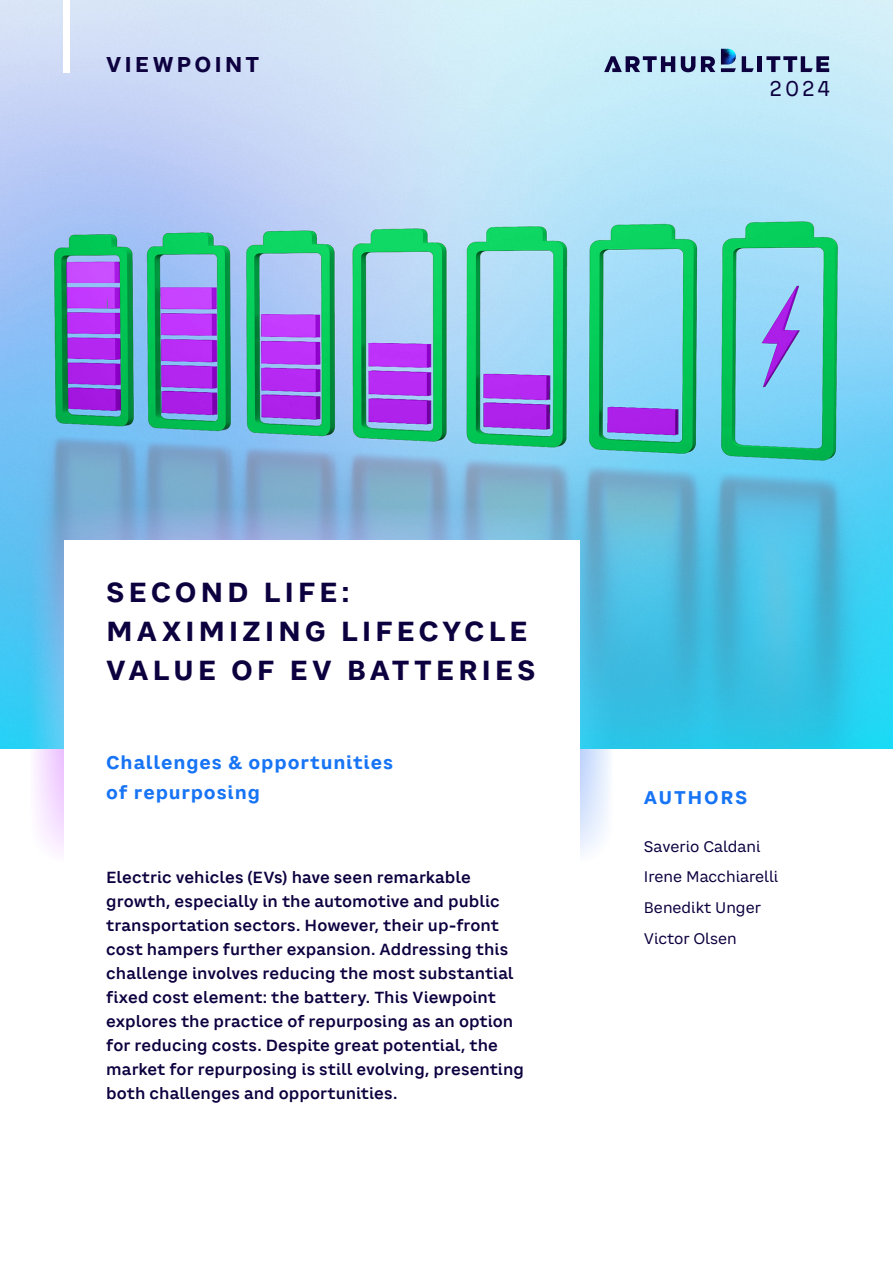
<style>
.page{position:relative;width:893px;height:1263px;background:#fff}
.page>*{position:absolute;margin:0;border:0;box-sizing:border-box;transform-origin:0 0}
.FC_BOX_HEADING{font:700 27px/39px "CA Saygon Text";letter-spacing:.135em;color:#0d003f}
.t1{font:700 21px "CA Saygon Text";letter-spacing:.14em;color:#0d003f}
.FC_VIEWPOINT_TEXT{font:21px "CA Saygon Text";color:#0d003f}
.FC_BOX_SUBHEADING{font:700 18px/30px "CA Saygon Text";letter-spacing:.045em;color:#1774f5}
.FC_AUTHORS_TEXT{font:700 18px "CA Saygon Text";letter-spacing:.09em;color:#1774f5}
.FC_BOX_INTRO_PARA{font:600 15.75px/24px "CA Saygon Text";letter-spacing:.005em;color:#0d003f}
.FC_AUTHORS_NAME{font:15px "CA Saygon Text";color:#0d003f}
</style>
<div class="page">
<img style="left:0;top:0;width:893px;height:748px">
<svg style="left:30px;top:506px;width:583px;height:357px;background:#86c0e4"></svg>
<div style="left:64px;top:540px;width:515px;height:638px;background:#fff"></div>
<svg style="left:681px;top:56px;width:14px;height:16px"></svg>
<svg style="left:701px;top:56px;width:14px;height:16px"></svg>
<svg style="left:604px;top:56px;width:71px;height:16px"></svg>
<hr style="left:758px;top:56px;width:4px;height:16px;background:#0d003f">
<svg style="left:742px;top:56px;width:12px;height:16px"></svg>
<svg style="left:766px;top:56px;width:63px;height:16px"></svg>
<svg style="left:721px;top:49px;width:15px;height:23px"></svg>
<div style="left:64px;top:0;width:6px;height:72px;background:#fff"></div>
<h2 class="t1" style="left:106px;top:48px;width:155px">VIEWPOINT</h2>
<p class="FC_VIEWPOINT_TEXT" style="left:770px;top:73px;width:62px">2024</p>
<p class="FC_BOX_HEADING" style="left:106px;top:573px;width:431px">SECOND LIFE:<br>MAXIMIZING LIFECYCLE<br>VALUE OF EV BATTERIES</p>
<p class="FC_BOX_SUBHEADING" style="left:106px;top:748px;width:288px">Challenges &amp; opportunities of repurposing</p>
<p class="FC_BOX_INTRO_PARA" style="left:106px;top:865px;width:419px">Electric vehicles (EVs) have seen remarkable growth, especially in the automotive and public transportation sectors. However, their up-front cost hampers further expansion. Addressing this challenge involves reducing the most substantial fixed cost element: the battery. This Viewpoint explores the practice of repurposing as an option for reducing costs. Despite great potential, the market for repurposing is still evolving, presenting both challenges and opportunities.</p>
<p class="FC_AUTHORS_TEXT" style="left:644px;top:783px;width:105px">AUTHORS</p>
<p class="FC_AUTHORS_NAME" style="left:644px;top:835px;width:118px">Saverio Caldani</p>
<p class="FC_AUTHORS_NAME" style="left:644px;top:866px;width:136px">Irene Macchiarelli</p>
<p class="FC_AUTHORS_NAME" style="left:644px;top:897px;width:119px">Benedikt Unger</p>
<p class="FC_AUTHORS_NAME" style="left:644px;top:928px;width:94px">Victor Olsen</p>
</div>
